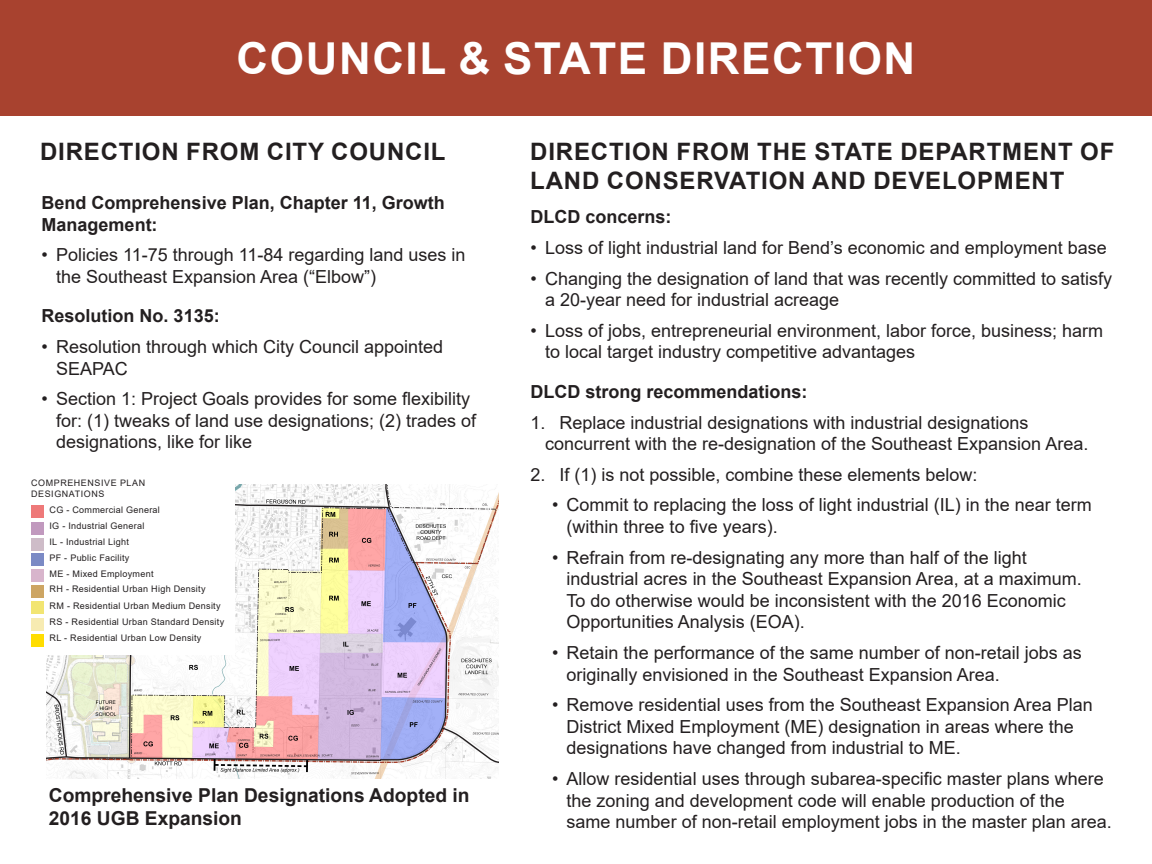
<style>
.page{position:relative;width:1152px;height:864px;background:#fff}
.page>*{position:absolute;margin:0;border:0;box-sizing:border-box;transform-origin:0 0}
.t1{font:700 44px "Arial";letter-spacing:.035em;color:#fff}
.t2{font:700 24px/28.8px "Arial";letter-spacing:.035em;color:#231f20}
.t3{font:700 19.2px/23px "Arial";color:#231f20}
.t4{font:18px/21.6px "Arial";color:#231f20}
.t5{font:700 18px/21.6px "Arial";color:#231f20}
.t6{font:9.04px "Arial";letter-spacing:.03em;color:#231f20}
.t7{font:8.96px/10.7px "Arial";letter-spacing:.065em;color:#231f20}
</style>
<div class="page">
<div style="left:0;top:0;width:1152px;height:115px;background:#a8422f"></div>
<img style="left:46px;top:485px;width:453px;height:294px">
<div style="left:24px;top:469px;width:211px;height:185px;background:#fff"></div>
<div style="left:32px;top:506px;width:12px;height:12px;background:#ee7979"></div>
<div style="left:32px;top:522px;width:12px;height:12px;background:#c199be"></div>
<div style="left:32px;top:538px;width:12px;height:12px;background:#cebcc8"></div>
<div style="left:32px;top:569px;width:12px;height:13px;background:#d8b5cc"></div>
<div style="left:32px;top:585px;width:12px;height:13px;background:#cda563"></div>
<div style="left:32px;top:602px;width:12px;height:12px;background:#f2e572"></div>
<div style="left:32px;top:618px;width:12px;height:12px;background:#f7ebb2"></div>
<div style="left:32px;top:554px;width:12px;height:12px;background:#7b8ac5"></div>
<div style="left:32px;top:634px;width:12px;height:12px;background:#fd0"></div>
<p class="t1" style="left:237px;top:27px;width:680px">COUNCIL &amp; STATE DIRECTION</p>
<p class="t2" style="left:40px;top:137px;width:407px">DIRECTION FROM CITY COUNCIL</p>
<p class="t2" style="left:530px;top:137px;width:586px">DIRECTION FROM THE STATE DEPARTMENT OF<br>LAND CONSERVATION AND DEVELOPMENT</p>
<p class="t5" style="left:42px;top:192px;width:405px">Bend Comprehensive Plan, Chapter 11, Growth<br>Management:</p>
<p class="t4" style="left:56px;top:244px;width:411px;text-indent:-14px">• Policies 11-75 through 11-84 regarding land uses in the Southeast Expansion Area (“Elbow”)</p>
<p class="t5" style="left:42px;top:305px;width:180px">Resolution No. 3135:</p>
<p class="t4" style="left:56px;top:336px;width:389px;text-indent:-14px">• Resolution through which City Council appointed<br>SEAPAC</p>
<p class="t4" style="left:56px;top:388px;width:422px;text-indent:-14px">• Section 1: Project Goals provides for some flexibility for: (1) tweaks of land use designations; (2) trades of designations, like for like</p>
<p class="t7" style="left:31px;top:477px;width:115px">COMPREHENSIVE PLAN<br>DESIGNATIONS</p>
<p class="t6" style="left:50px;top:520px;width:96px">IG - Industrial General</p>
<p class="t6" style="left:50px;top:536px;width:81px">IL - Industrial Light</p>
<p class="t6" style="left:50px;top:568px;width:105px">ME - Mixed Employment</p>
<p class="t6" style="left:50px;top:583px;width:157px">RH - Residential Urban High Density</p>
<p class="t6" style="left:50px;top:600px;width:172px">RM - Residential Urban Medium Density</p>
<p class="t6" style="left:50px;top:616px;width:176px">RS - Residential Urban Standard Density</p>
<p class="t6" style="left:50px;top:503px;width:112px">CG - Commercial General</p>
<p class="t6" style="left:49px;top:552px;width:81px">PF - Public Facility</p>
<p class="t6" style="left:50px;top:632px;width:153px">RL - Residential Urban Low Density</p>
<p class="t3" style="left:49px;top:784px;width:422px">Comprehensive Plan Designations Adopted in<br>2016 UGB Expansion</p>
<p class="t5" style="left:531px;top:206px;width:143px">DLCD concerns:</p>
<p class="t4" style="left:531px;top:237px;width:578px">• Loss of light industrial land for Bend’s economic and employment base</p>
<p class="t4" style="left:545px;top:267px;width:569px;text-indent:-14px">• Changing the designation of land that was recently committed to satisfy a 20-year need for industrial acreage</p>
<p class="t4" style="left:545px;top:320px;width:560px;text-indent:-14px">• Loss of jobs, entrepreneurial environment, labor force, business; harm to local target industry competitive advantages</p>
<p class="t5" style="left:531px;top:381px;width:279px">DLCD strong recommendations:</p>
<p class="t4" style="left:545px;top:411px;width:545px;text-indent:-14px">1. Replace industrial designations with industrial designations concurrent with the re-designation of the Southeast Expansion Area.</p>
<p class="t4" style="left:531px;top:464px;width:448px">2. If (1) is not possible, combine these elements below:</p>
<p class="t4" style="left:567px;top:494px;width:527px;text-indent:-14px">• Commit to replacing the loss of light industrial (IL) in the near term (within three to five years).</p>
<p class="t4" style="left:567px;top:546px;width:517px;text-indent:-14px">• Refrain from re-designating any more than half of the light industrial acres in the Southeast Expansion Area, at a maximum.<br>To do otherwise would be inconsistent with the 2016 Economic Opportunities Analysis (EOA).</p>
<p class="t4" style="left:567px;top:642px;width:517px;text-indent:-14px">• Retain the performance of the same number of non-retail jobs as originally envisioned in the Southeast Expansion Area.</p>
<p class="t4" style="left:567px;top:694px;width:528px;text-indent:-14px">• Remove residential uses from the Southeast Expansion Area Plan<br>District Mixed Employment (ME) designation in areas where the designations have changed from industrial to ME.</p>
<p class="t4" style="left:567px;top:768px;width:547px;text-indent:-14px">• Allow residential uses through subarea-specific master plans where the zoning and development code will enable production of the same number of non-retail employment jobs in the master plan area.</p>
</div>
